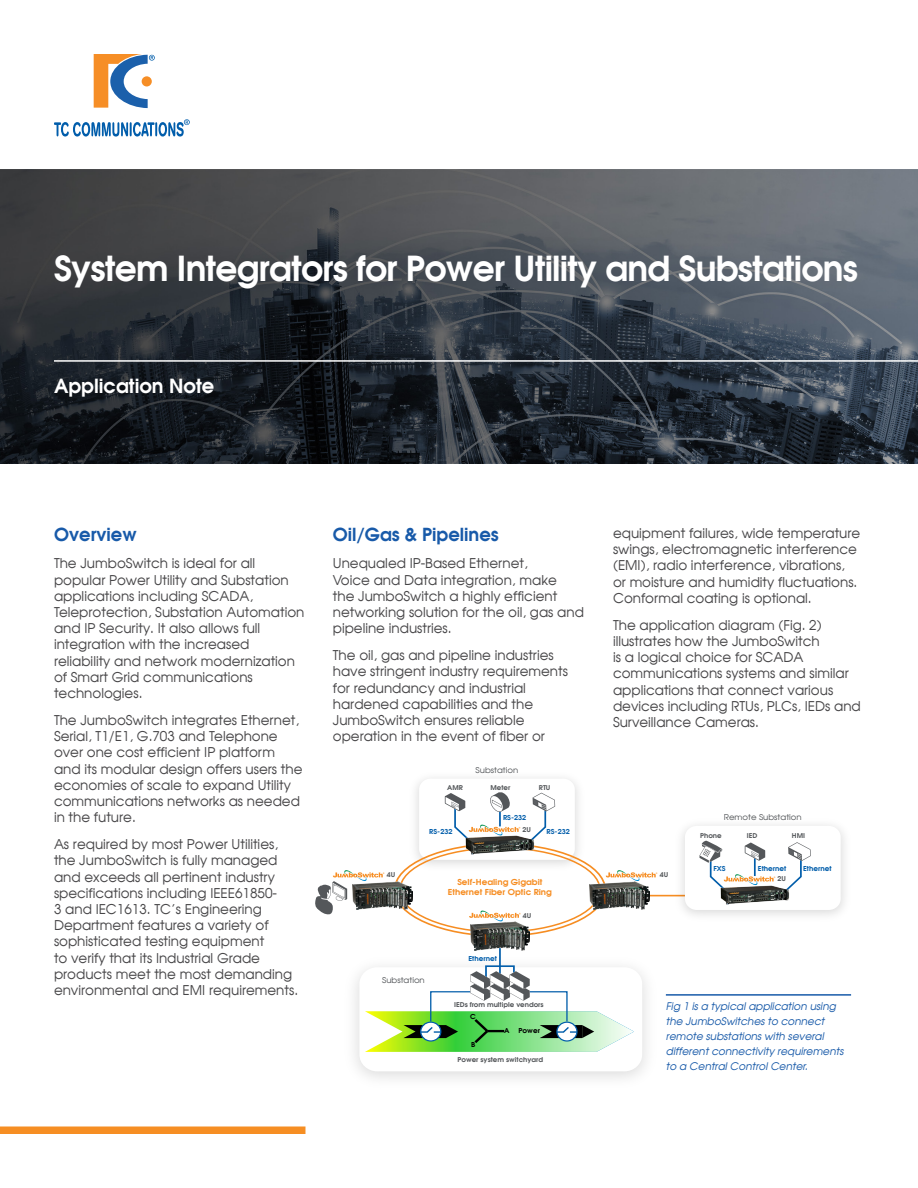
<style>
.page{position:relative;width:918px;height:1188px;background:#fff}
.page>*{position:absolute;margin:0;border:0;box-sizing:border-box;transform-origin:0 0}
.t1{font:700 34.5px "Avalon";letter-spacing:-.02em;color:#fff}
.t2{font:700 19.5px "Avalon";color:#fff}
.t3{font:700 18px "Avalon";color:#185aa9}
.t4{font:13.5px/16.2px "Avalon Plain";color:#464547}
.t5{font:italic 10.5px/15px "Avalon Plain";color:#185aa9}
.t6{font:700 8.25px/9.9px "Avalon";color:#f68d22;text-align:center;scale:1.07 1}
.t7{font:7.95px "Avalon Plain";color:#54575a;scale:1.07 1}
.t8{font:700 6.75px "Avalon";color:#005daa;scale:1.07 1}
.t9{font:700 6.75px "Avalon";color:#000;scale:1.07 1}
.t10{font:700 6.6px "Avalon";color:#54575a;scale:1.07 1}
</style>
<div class="page">
<svg style="left:54px;top:119px;width:136px;height:17px"></svg>
<svg style="left:94px;top:54px;width:61px;height:54px"></svg>
<img style="left:0;top:170px;width:918px;height:294px">
<hr style="left:54px;top:360px;width:864px;height:2px;background:#fff">
<div style="left:0;top:1126px;width:305px;height:8px;background:#f68e23"></div>
<img style="left:404px;top:778px;width:186px;height:99px">
<div style="left:419px;top:779px;width:156px;height:81px;background:#fff;border-radius:11px"></div>
<img style="left:354px;top:950px;width:312px;height:129px">
<div style="left:359px;top:967px;width:283px;height:104px;background:#fff;border-radius:17px"></div>
<hr style="left:634px;top:895px;width:111px;height:1px;background:#f68d22">
<hr style="left:499px;top:939px;width:2px;height:42px;background:#005daa">
<img style="left:670px;top:824px;width:175px;height:92px">
<div style="left:685px;top:826px;width:156px;height:84px;background:#fff;border-radius:11px"></div>
<img style="left:465px;top:848px;width:70px;height:7px">
<svg style="left:445px;top:792px;width:110px;height:56px"></svg>
<img style="left:384px;top:881px;width:28px;height:29px">
<svg style="left:315px;top:870px;width:69px;height:45px"></svg>
<img style="left:470px;top:924px;width:60px;height:26px">
<svg style="left:469px;top:910px;width:52px;height:15px"></svg>
<img style="left:590px;top:881px;width:59px;height:29px">
<svg style="left:606px;top:870px;width:51px;height:15px"></svg>
<img style="left:721px;top:898px;width:68px;height:6px">
<div style="left:485px;top:965px;width:30px;height:17px;border:2px solid #005daa"></div>
<div style="left:430px;top:991px;width:138px;height:31px;border:1px solid #005daa"></div>
<svg style="left:470px;top:971px;width:60px;height:30px"></svg>
<svg style="left:365px;top:1011px;width:269px;height:41px"></svg>
<svg style="left:700px;top:841px;width:111px;height:57px"></svg>
<hr style="left:666px;top:994px;width:185px;height:2px;background:#185aa9">
<p class="t1" style="left:54px;top:245px;width:805px">System Integrators for Power Utility and Substations</p>
<p class="t2" style="left:54px;top:372px;width:162px">Application Note</p>
<p class="t3" style="left:54px;top:523px;width:84px">Overview</p>
<p class="t4" style="left:54px;top:555px;width:252px">The JumboSwitch is ideal for all popular Power Utility and Substation applications including SCADA,<br>Teleprotection, Substation Automation and IP Security. It also allows full integration with the increased reliability and network modernization of Smart Grid communications technologies.</p>
<p class="t4" style="left:54px;top:712px;width:250px">The JumboSwitch integrates Ethernet, Serial, T1/E1, G.703 and Telephone over one cost efficient IP platform and its modular design offers users the economies of scale to expand Utility communications networks as needed in the future.</p>
<p class="t4" style="left:54px;top:836px;width:246px">As required by most Power Utilities, the JumboSwitch is fully managed and exceeds all pertinent industry specifications including IEEE61850-<br>3 and IEC1613. TC’s Engineering Department features a variety of sophisticated testing equipment<br>to verify that its Industrial Grade products meet the most demanding environmental and EMI requirements.</p>
<p class="t3" style="left:333px;top:523px;width:167px">Oil/Gas &amp; Pipelines</p>
<p class="t4" style="left:333px;top:555px;width:253px">Unequaled IP-Based Ethernet,<br>Voice and Data integration, make<br>the JumboSwitch a highly efficient networking solution for the oil, gas and pipeline industries.</p>
<p class="t4" style="left:333px;top:647px;width:237px">The oil, gas and pipeline industries have stringent industry requirements for redundancy and industrial hardened capabilities and the JumboSwitch ensures reliable operation in the event of fiber or</p>
<p class="t10" style="left:447px;top:783px;width:16px">AMR</p>
<p class="t7" style="left:476px;top:765px;width:41px">Substation</p>
<p class="t10" style="left:490px;top:783px;width:20px">Meter</p>
<p class="t8" style="left:503px;top:813px;width:23px">RS-232</p>
<p class="t10" style="left:539px;top:783px;width:12px">RTU</p>
<p class="t10" style="left:523px;top:825px;width:9px">2U</p>
<p class="t8" style="left:429px;top:827px;width:23px">RS-232</p>
<p class="t8" style="left:547px;top:827px;width:23px">RS-232</p>
<p class="t4" style="left:613px;top:525px;width:249px">equipment failures, wide temperature swings, electromagnetic interference (EMI), radio interference, vibrations, or moisture and humidity fluctuations.<br>Conformal coating is optional.</p>
<p class="t4" style="left:613px;top:617px;width:249px">The application diagram (Fig. 2) illustrates how the JumboSwitch<br>is a logical choice for SCADA communications systems and similar applications that connect various devices including RTUs, PLCs, IEDs and<br>Surveillance Cameras.</p>
<p class="t7" style="left:724px;top:812px;width:74px">Remote Substation</p>
<p class="t10" style="left:700px;top:831px;width:22px">Phone</p>
<p class="t10" style="left:747px;top:831px;width:11px">IED</p>
<p class="t10" style="left:792px;top:831px;width:14px">HMI</p>
<p class="t10" style="left:387px;top:870px;width:9px">4U</p>
<p class="t7" style="left:382px;top:975px;width:41px">Substation</p>
<p class="t8" style="left:714px;top:864px;width:13px">FXS</p>
<p class="t8" style="left:758px;top:864px;width:28px">Ethernet</p>
<p class="t8" style="left:803px;top:864px;width:28px">Ethernet</p>
<p class="t10" style="left:660px;top:870px;width:9px">4U</p>
<p class="t6" style="left:448px;top:877px;width:99px">Self-Healing Gigabit<br>Ethernet Fiber Optic Ring</p>
<p class="t10" style="left:778px;top:875px;width:9px">2U</p>
<p class="t8" style="left:469px;top:954px;width:28px">Ethernet</p>
<p class="t10" style="left:523px;top:911px;width:9px">4U</p>
<p class="t10" style="left:454px;top:1000px;width:85px">IEDs from multiple vendors</p>
<p class="t9" style="left:470px;top:1012px;width:7px">C</p>
<p class="t9" style="left:471px;top:1040px;width:5px">B</p>
<p class="t9" style="left:504px;top:1026px;width:7px">A</p>
<p class="t9" style="left:519px;top:1026px;width:22px">Power</p>
<p class="t10" style="left:458px;top:1055px;width:82px">Power system switchyard</p>
<p class="t5" style="left:666px;top:999px;width:181px">Fig 1 is a typical application using the JumboSwitches to connect remote substations with several different connectivity requirements to a Central Control Center.</p>
</div>
